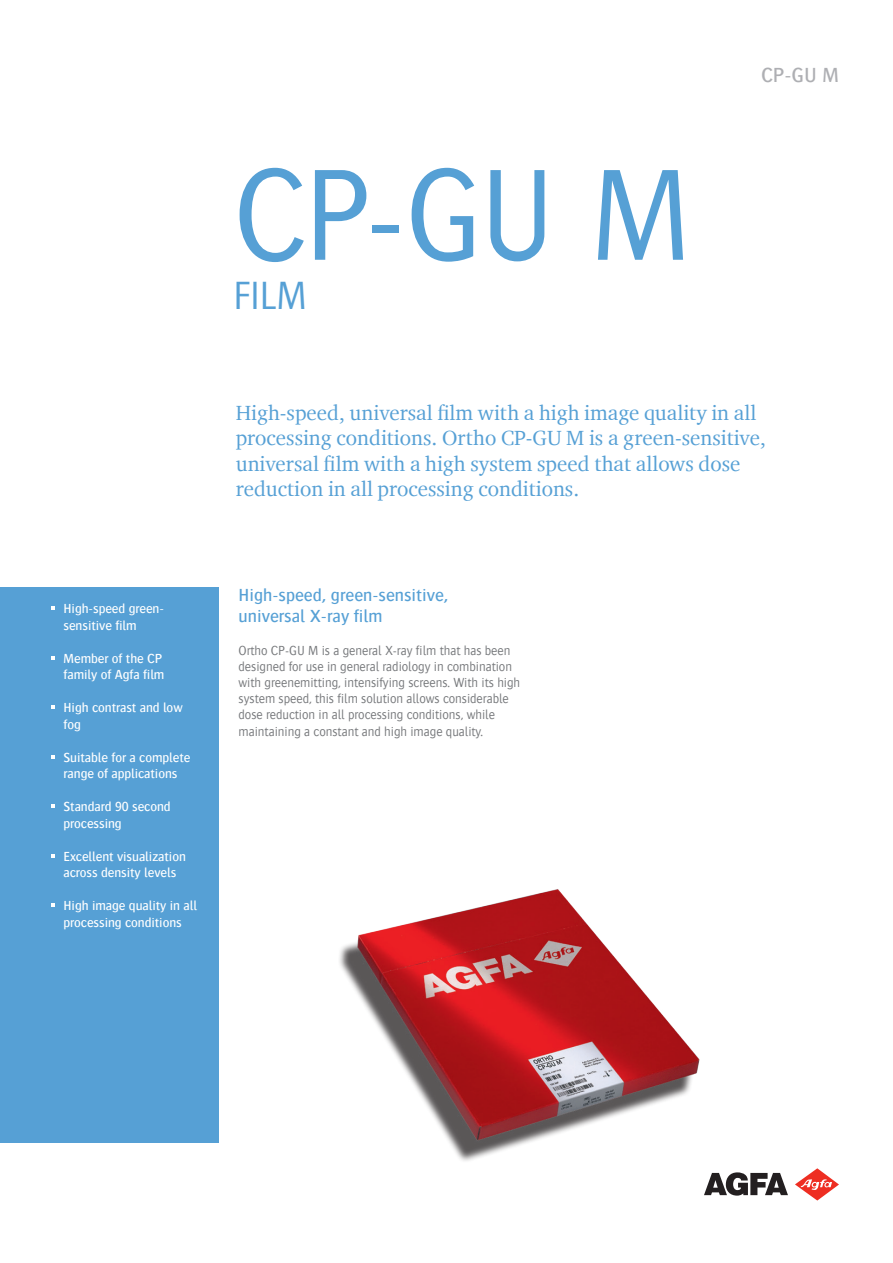
<style>
.page{position:relative;width:893px;height:1263px;background:#fff}
.page>*{position:absolute;margin:0;border:0;box-sizing:border-box;transform-origin:0 0}
.t1{font:300 135px "Bosis For Agfa";color:#56a0d5}
.t2{font:300 40.5px "Bosis For Agfa";color:#56a0d5}
.t3{font:21px/25.2px "Charter ITC For Agfa";color:#56a0d5}
.t4{font:500 21px "Bosis For Agfa";color:#aeafb3}
.t5{font:500 18px/21.6px "Bosis For Agfa";color:#56a0d5}
.t6{font:300 13.5px/16.2px "Bosis For Agfa";letter-spacing:-.005em;color:#76787b}
.t7{font:500 13.5px/16.5px "Bosis For Agfa";letter-spacing:-.005em;color:#fff}
</style>
<div class="page">
<img style="left:339px;top:889px;width:361px;height:272px">
<svg style="left:704px;top:1172px;width:84px;height:23px"></svg>
<svg style="left:795px;top:1168px;width:44px;height:32px"></svg>
<div style="left:0;top:588px;width:218px;height:555px;background:#56a0d5"></div>
<svg style="left:51px;top:606px;width:3px;height:4px"></svg>
<svg style="left:51px;top:656px;width:3px;height:4px"></svg>
<svg style="left:51px;top:705px;width:3px;height:4px"></svg>
<svg style="left:51px;top:755px;width:3px;height:4px"></svg>
<svg style="left:51px;top:804px;width:3px;height:4px"></svg>
<svg style="left:51px;top:854px;width:3px;height:4px"></svg>
<svg style="left:51px;top:903px;width:3px;height:4px"></svg>
<p class="t7" style="left:64px;top:600px;width:102px">High-speed green&shy;sensitive film</p>
<p class="t7" style="left:64px;top:650px;width:102px">Member of the CP family of Agfa film</p>
<p class="t7" style="left:64px;top:699px;width:121px">High contrast and low fog</p>
<p class="t7" style="left:64px;top:749px;width:128px">Suitable for a complete range of applications</p>
<p class="t7" style="left:64px;top:798px;width:109px">Standard 90 second processing</p>
<p class="t7" style="left:64px;top:848px;width:124px">Excellent visualization across density levels</p>
<p class="t7" style="left:64px;top:897px;width:135px">High image quality in all processing conditions</p>
<h1 class="t1" style="left:233px;top:145px;width:460px">CP-GU M</h1>
<h2 class="t2" style="left:233px;top:275px;width:76px">FILM</h2>
<h3 class="t4" style="left:761px;top:64px;width:79px">CP-GU M</h3>
<h3 class="t3" style="left:236px;top:400px;width:532px">High-speed, universal film with a high image quality in all processing conditions. Ortho CP-GU M is a green-sensitive, universal film with a high system speed that allows dose reduction in all processing conditions.</h3>
<h3 class="t5" style="left:239px;top:583px;width:211px">High-speed, green-sensitive, universal X-ray film</h3>
<p class="t6" style="left:239px;top:642px;width:283px">Ortho CP-GU M is a general X-ray film that has been designed for use in general radiology in combination with greenemitting, intensifying screens. With its high system speed, this film solution allows considerable dose reduction in all processing conditions, while maintaining a constant and high image quality.</p>
</div>
